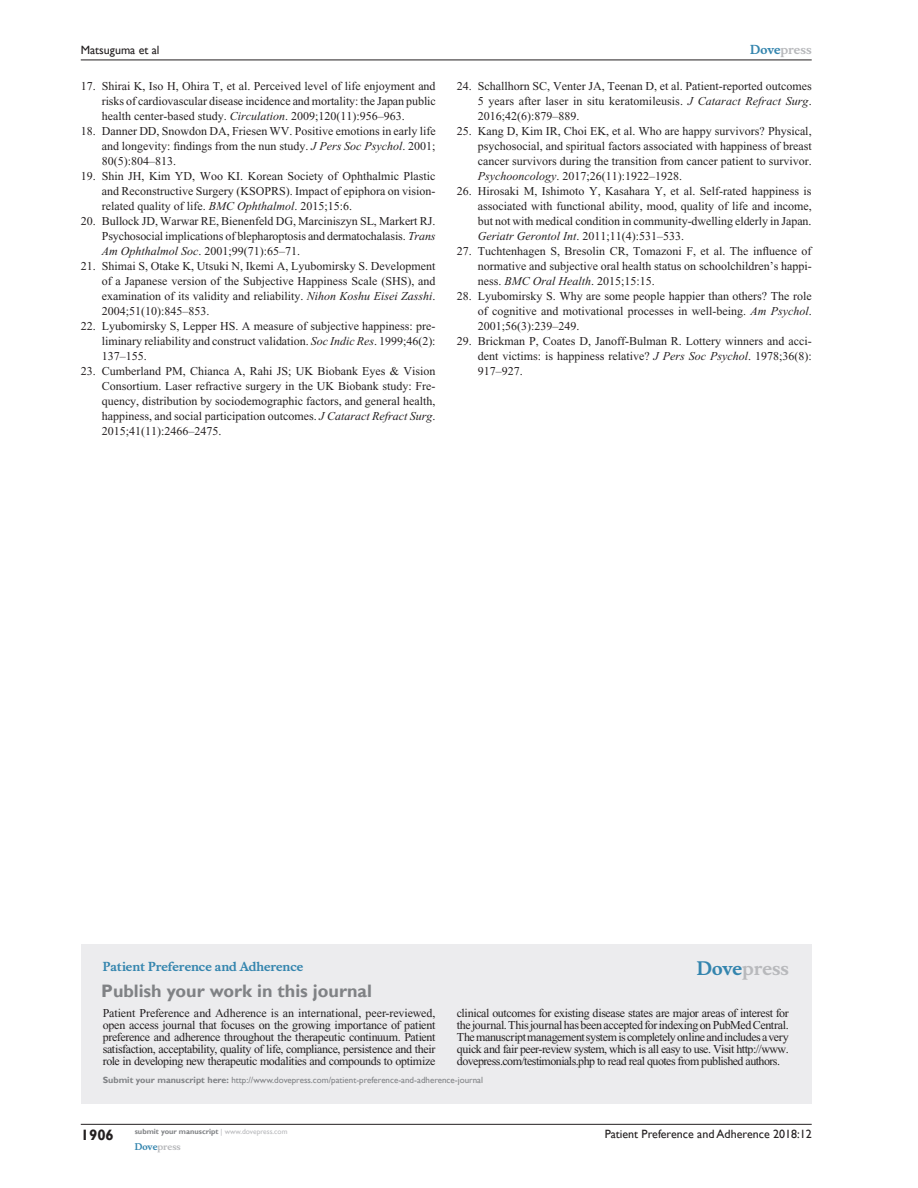
<style>
.page{position:relative;width:918px;height:1188px;background:#fff}
.page>*{position:absolute;margin:0;border:0;box-sizing:border-box;transform-origin:0 0}
.PromBx-H1{font:700 18px "Gill Sans";color:#808285}
.PromBx-Brand{font:700 18px "Musee";color:#b8b9bc}
.t1{font:700 15px "Gill Sans";color:#231f20}
.RefNL2{font:12px/15px "Times New Roman";color:#231f20;text-align:justify}
.PromBx-Tx{font:12px/12px "Times New Roman";letter-spacing:-.045em;color:#231f20;text-align:justify}
.t2{font:12px "Gill Sans";color:#231f20}
.PromBx-JrnlName{font:700 12px "Musee";color:#3485ae}
.t3{font:700 12px "Musee";color:#b8b9bc}
.PromBx-SubmitMssWebA{font:9px "Gill Sans";color:#808285}
.t4{font:700 9px "Musee";color:#b8b9bc}
.t5{font:700 7.5px "Gill Sans";color:#808285}
.s1{font-style:italic}
.s2{color:#3485ae}
.s3{font-weight:700}
.s4{font-weight:400;color:#b8b9bc}
</style>
<div class="page">
<div style="left:81px;top:944px;width:731px;height:159px;background:#ececee"></div>
<hr style="left:81px;top:1124px;width:731px;height:1px;background:#231f20">
<hr style="left:81px;top:60px;width:731px;height:1px;background:#231f20">
<p class="t2" style="left:81px;top:43px;width:80px">Matsuguma et al</p>
<p class="RefNL2" style="left:102px;top:79px;width:336px;text-indent:-21px">17. Shirai K, Iso H, Ohira T, et al. Perceived level of life enjoyment and risks of cardiovascular disease incidence and mortality: the Japan public health center-based study. <span class="s1">Circulation</span>. 2009;120(11):956–963.</p>
<p class="RefNL2" style="left:102px;top:124px;width:336px;text-indent:-21px">18. Danner DD, Snowdon DA, Friesen WV. Positive emotions in early life and longevity: findings from the nun study. <span class="s1">J Pers Soc Psychol</span>. 2001; 80(5):804–813.</p>
<p class="RefNL2" style="left:102px;top:169px;width:335px;text-indent:-21px">19. Shin JH, Kim YD, Woo KI. Korean Society of Ophthalmic Plastic and Reconstructive Surgery (KSOPRS). Impact of epiphora on vision&shy;related quality of life. <span class="s1">BMC Ophthalmol</span>. 2015;15:6.</p>
<p class="RefNL2" style="left:102px;top:214px;width:335px;text-indent:-21px">20. Bullock JD, Warwar RE, Bienenfeld DG, Marciniszyn SL, Markert RJ.<br>Psychosocial implications of blepharoptosis and dermatochalasis. <span class="s1">Trans Am Ophthalmol Soc</span>. 2001;99(71):65–71.</p>
<p class="RefNL2" style="left:102px;top:259px;width:335px;text-indent:-21px">21. Shimai S, Otake K, Utsuki N, Ikemi A, Lyubomirsky S. Development of a Japanese version of the Subjective Happiness Scale (SHS), and examination of its validity and reliability. <span class="s1">Nihon Koshu Eisei Zasshi</span>.<br>2004;51(10):845–853.</p>
<p class="RefNL2" style="left:102px;top:319px;width:335px;text-indent:-21px">22. Lyubomirsky S, Lepper HS. A measure of subjective happiness: pre&shy;liminary reliability and construct validation. <span class="s1">Soc Indic Res</span>. 1999;46(2):<br>137–155.</p>
<p class="RefNL2" style="left:102px;top:364px;width:335px;text-indent:-21px">23. Cumberland PM, Chianca A, Rahi JS; UK Biobank Eyes &amp; Vision Consortium. Laser refractive surgery in the UK Biobank study: Fre&shy;quency, distribution by sociodemographic factors, and general health, happiness, and social participation outcomes. <span class="s1">J Cataract Refract Surg</span>.<br>2015;41(11):2466–2475.</p>
<p class="t3" style="left:750px;top:43px;width:63px"><span class="s2">Dove</span>press</p>
<p class="RefNL2" style="left:478px;top:79px;width:335px;text-indent:-21px">24. Schallhorn SC, Venter JA, Teenan D, et al. Patient-reported outcomes 5 years after laser in situ keratomileusis. <span class="s1">J Cataract Refract Surg</span>.<br>2016;42(6):879–889.</p>
<p class="RefNL2" style="left:478px;top:124px;width:335px;text-indent:-21px">25. Kang D, Kim IR, Choi EK, et al. Who are happy survivors? Physical, psychosocial, and spiritual factors associated with happiness of breast cancer survivors during the transition from cancer patient to survivor.<br><span class="s1">Psychooncology</span>. 2017;26(11):1922–1928.</p>
<p class="RefNL2" style="left:478px;top:184px;width:335px;text-indent:-21px">26. Hirosaki M, Ishimoto Y, Kasahara Y, et al. Self-rated happiness is associated with functional ability, mood, quality of life and income, but not with medical condition in community-dwelling elderly in Japan.<br><span class="s1">Geriatr Gerontol Int</span>. 2011;11(4):531–533.</p>
<p class="RefNL2" style="left:478px;top:244px;width:335px;text-indent:-21px">27. Tuchtenhagen S, Bresolin CR, Tomazoni F, et al. The influence of normative and subjective oral health status on schoolchildren’s happi&shy;ness. <span class="s1">BMC Oral Health</span>. 2015;15:15.</p>
<p class="RefNL2" style="left:478px;top:289px;width:335px;text-indent:-21px">28. Lyubomirsky S. Why are some people happier than others? The role of cognitive and motivational processes in well-being. <span class="s1">Am Psychol</span>.<br>2001;56(3):239–249.</p>
<p class="RefNL2" style="left:478px;top:334px;width:335px;text-indent:-21px">29. Brickman P, Coates D, Janoff-Bulman R. Lottery winners and acci&shy;dent victims: is happiness relative? <span class="s1">J Pers Soc Psychol</span>. 1978;36(8):<br>917–927.</p>
<p class="PromBx-JrnlName" style="left:103px;top:959px;width:202px">Patient Preference and Adherence</p>
<p class="PromBx-H1" style="left:101px;top:980px;width:272px">Publish your work in this journal</p>
<p class="PromBx-Brand" style="left:697px;top:958px;width:94px"><span class="s2">Dove</span>press</p>
<p class="PromBx-Tx" style="left:103px;top:1007px;width:334px">Patient Preference and Adherence is an international, peer-reviewed, open access journal that focuses on the growing importance of patient preference and adherence throughout the therapeutic continuum. Patient satisfaction, acceptability, quality of life, compliance, persistence and their role in developing new therapeutic modalities and compounds to optimize</p>
<p class="PromBx-Tx" style="left:457px;top:1007px;width:333px">clinical outcomes for existing disease states are major areas of interest for the journal. This journal has been accepted for indexing on PubMed Central.<br>The manuscript management system is completely online and includes a very quick and fair peer-review system, which is all easy to use. Visit http://www. dovepress.com/testimonials.php to read real quotes from published authors.</p>
<p class="PromBx-SubmitMssWebA" style="left:103px;top:1075px;width:382px"><span class="s3">Submit your manuscript here:</span> http://www.dovepress.com/patient-preference-and-adherence-journal</p>
<p class="t1" style="left:81px;top:1126px;width:35px">1906</p>
<p class="t5" style="left:135px;top:1127px;width:154px">submit your manuscript <span class="s4">| www.dovepress.com</span></p>
<p class="t4" style="left:135px;top:1141px;width:48px"><span class="s2">Dove</span>press</p>
<p class="t2" style="left:605px;top:1127px;width:209px">Patient Preference and Adherence 2018:12</p>
</div>
